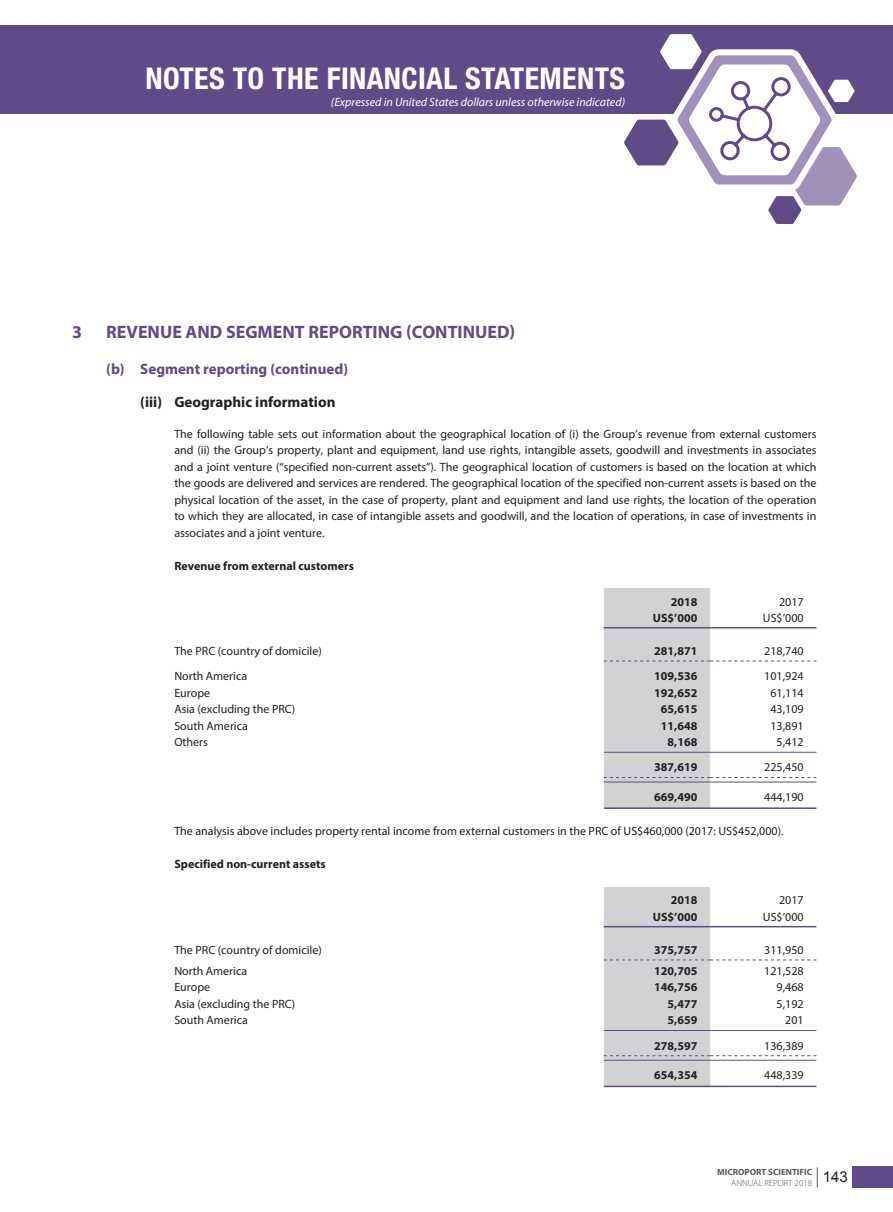
<style>
.page{position:relative;width:893px;height:1212px;background:#fff}
.page>*{position:absolute;margin:0;border:0;box-sizing:border-box;transform-origin:0 0}
.t1{font:700 condensed 30px "Helvetica Neue LT Std";letter-spacing:.015em;color:#fff}
.t2{font:700 18px "Myriad Pro";color:#624a88}
.t3{font:700 15px "Myriad Pro";color:#624a88}
.t4{font:700 15px "Myriad Pro";color:#231f20}
.t5{font:15px "Arial";color:#231f20}
.t6{font:12px/16.5px "Myriad Pro";color:#231f20;text-align:justify}
.t7{font:700 12px "Myriad Pro";color:#231f20}
.t8{font:italic 12px "Myriad Pro";color:#fff}
.t9{font:700 9px "Myriad Pro";color:#57585a}
.t10{font:300 9px "Myriad Pro";color:#57585a}
</style>
<div class="page">
<div style="left:0;top:26px;width:893px;height:88px;background:#624a88"></div>
<svg style="left:817px;top:1167px;width:1px;height:20px"></svg>
<div style="left:852px;top:1166px;width:41px;height:21px;background:#624a88"></div>
<svg style="left:624px;top:34px;width:233px;height:190px"></svg>
<svg style="left:604px;top:588px;width:212px;height:219px"></svg>
<hr style="left:604px;top:782px;width:106px;height:1px;background:#624a88">
<hr style="left:710px;top:782px;width:106px;height:1px;background:#624a88">
<hr style="left:604px;top:807px;width:106px;height:2px;background:#624a88">
<hr style="left:710px;top:807px;width:106px;height:2px;background:#624a88">
<svg style="left:604px;top:887px;width:212px;height:198px"></svg>
<hr style="left:604px;top:1060px;width:106px;height:1px;background:#624a88">
<hr style="left:710px;top:1060px;width:106px;height:1px;background:#624a88">
<hr style="left:604px;top:1085px;width:106px;height:2px;background:#624a88">
<hr style="left:710px;top:1085px;width:106px;height:2px;background:#624a88">
<h1 class="t1" style="left:145px;top:60px;width:481px">NOTES TO THE FINANCIAL STATEMENTS</h1>
<p class="t8" style="left:331px;top:94px;width:296px">(Expressed in United States dollars unless otherwise indicated)</p>
<h2 class="t2" style="left:72px;top:320px;width:444px">3 Revenue and segment reporting (continued)</h2>
<p class="t3" style="left:106px;top:359px;width:243px">(b) Segment reporting (continued)</p>
<p class="t4" style="left:140px;top:392px;width:197px">(iii) Geographic information</p>
<p class="t6" style="left:174px;top:425px;width:644px">The following table sets out information about the geographical location of (i) the Group’s revenue from external customers and (ii) the Group’s property, plant and equipment, land use rights, intangible assets, goodwill and investments in associates and a joint venture (“specified non-current assets”). The geographical location of customers is based on the location at which the goods are delivered and services are rendered. The geographical location of the specified non-current assets is based on the physical location of the asset, in the case of property, plant and equipment and land use rights, the location of the operation to which they are allocated, in case of intangible assets and goodwill, and the location of operations, in case of investments in associates and a joint venture.</p>
<p class="t7" style="left:174px;top:558px;width:181px">Revenue from external customers</p>
<p class="t7" style="left:671px;top:594px;width:28px">2018</p>
<p class="t6" style="left:779px;top:593px;width:26px">2017</p>
<p class="t7" style="left:653px;top:610px;width:46px">US$’000</p>
<p class="t6" style="left:763px;top:609px;width:42px">US$’000</p>
<p class="t6" style="left:174px;top:642px;width:149px">The PRC (country of domicile)</p>
<p class="t7" style="left:654px;top:643px;width:45px">281,871</p>
<p class="t6" style="left:764px;top:642px;width:41px">218,740</p>
<p class="t6" style="left:174px;top:668px;width:74px">North America</p>
<p class="t7" style="left:654px;top:668px;width:45px">109,536</p>
<p class="t6" style="left:764px;top:668px;width:41px">101,924</p>
<p class="t6" style="left:174px;top:684px;width:37px">Europe</p>
<p class="t7" style="left:654px;top:685px;width:45px">192,652</p>
<p class="t6" style="left:770px;top:684px;width:35px">61,114</p>
<p class="t6" style="left:174px;top:701px;width:122px">Asia (excluding the PRC)</p>
<p class="t7" style="left:661px;top:701px;width:38px">65,615</p>
<p class="t6" style="left:770px;top:701px;width:35px">43,109</p>
<p class="t6" style="left:174px;top:717px;width:75px">South America</p>
<p class="t7" style="left:661px;top:718px;width:38px">11,648</p>
<p class="t6" style="left:770px;top:717px;width:35px">13,891</p>
<p class="t6" style="left:174px;top:734px;width:35px">Others</p>
<p class="t7" style="left:668px;top:734px;width:31px">8,168</p>
<p class="t6" style="left:777px;top:734px;width:29px">5,412</p>
<p class="t7" style="left:654px;top:759px;width:45px">387,619</p>
<p class="t6" style="left:764px;top:759px;width:41px">225,450</p>
<p class="t7" style="left:654px;top:789px;width:45px">669,490</p>
<p class="t6" style="left:764px;top:789px;width:41px">444,190</p>
<p class="t6" style="left:174px;top:823px;width:611px">The analysis above includes property rental income from external customers in the PRC of US$460,000 (2017: US$452,000).</p>
<p class="t7" style="left:174px;top:856px;width:153px">Specified non-current assets</p>
<p class="t7" style="left:671px;top:892px;width:28px">2018</p>
<p class="t6" style="left:779px;top:892px;width:26px">2017</p>
<p class="t7" style="left:653px;top:909px;width:46px">US$’000</p>
<p class="t6" style="left:763px;top:908px;width:42px">US$’000</p>
<p class="t6" style="left:174px;top:941px;width:149px">The PRC (country of domicile)</p>
<p class="t7" style="left:654px;top:942px;width:45px">375,757</p>
<p class="t6" style="left:764px;top:941px;width:41px">311,950</p>
<p class="t6" style="left:174px;top:962px;width:74px">North America</p>
<p class="t7" style="left:654px;top:963px;width:45px">120,705</p>
<p class="t6" style="left:764px;top:962px;width:41px">121,528</p>
<p class="t6" style="left:174px;top:979px;width:37px">Europe</p>
<p class="t7" style="left:654px;top:979px;width:45px">146,756</p>
<p class="t6" style="left:777px;top:979px;width:29px">9,468</p>
<p class="t6" style="left:174px;top:995px;width:122px">Asia (excluding the PRC)</p>
<p class="t7" style="left:668px;top:996px;width:31px">5,477</p>
<p class="t6" style="left:777px;top:995px;width:29px">5,192</p>
<p class="t6" style="left:174px;top:1012px;width:75px">South America</p>
<p class="t7" style="left:668px;top:1012px;width:31px">5,659</p>
<p class="t6" style="left:785px;top:1012px;width:20px">201</p>
<p class="t7" style="left:654px;top:1038px;width:45px">278,597</p>
<p class="t6" style="left:764px;top:1037px;width:41px">136,389</p>
<p class="t7" style="left:654px;top:1067px;width:45px">654,354</p>
<p class="t6" style="left:764px;top:1067px;width:41px">448,339</p>
<p class="t9" style="left:717px;top:1166px;width:97px">Microport Scientific</p>
<p class="t10" style="left:731px;top:1177px;width:83px">ANNUAL REPORT 2018</p>
<p class="t5" style="left:823px;top:1167px;width:27px">143</p>
</div>
